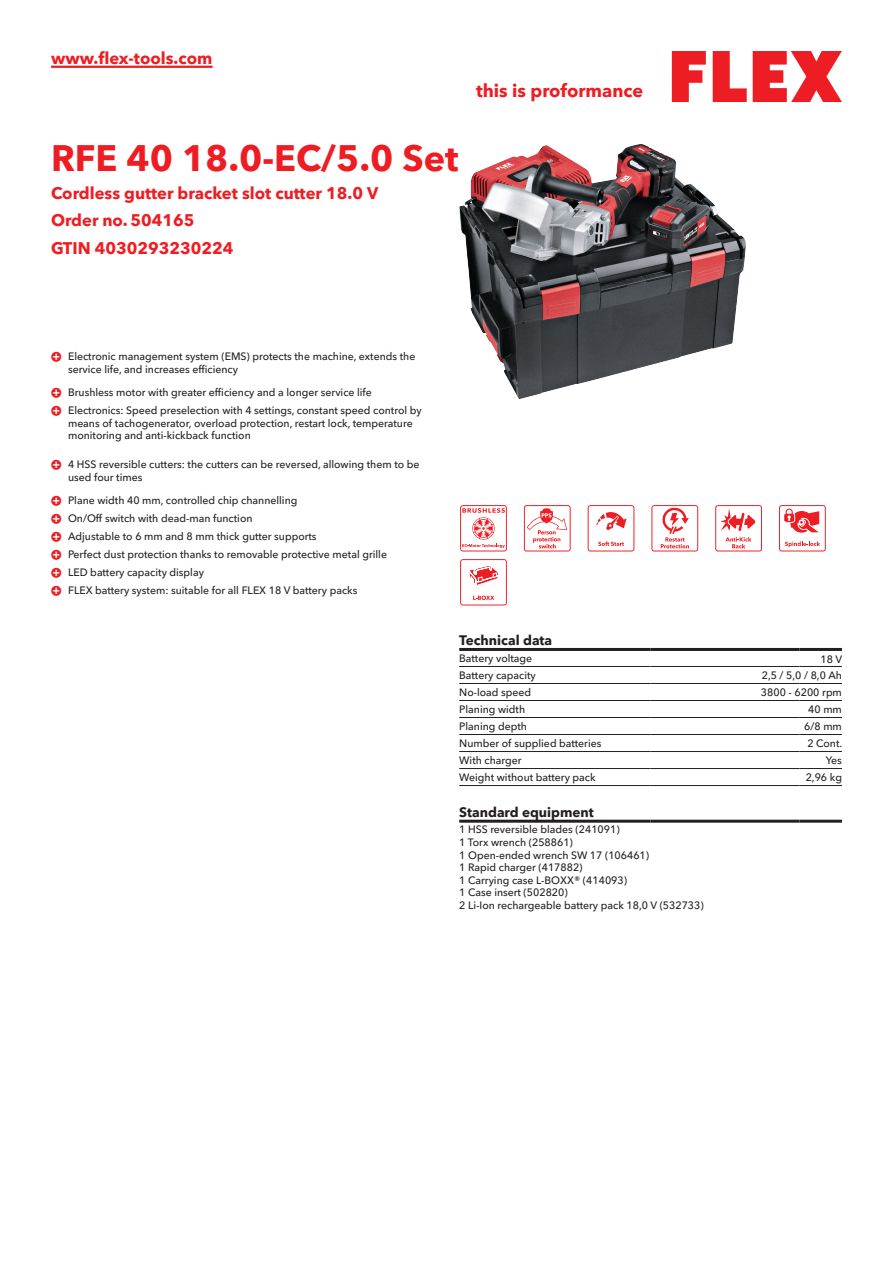
<style>
.page{position:relative;width:893px;height:1263px;background:#fff}
.page>*{position:absolute;margin:0;border:0;box-sizing:border-box;transform-origin:0 0}
.CB_AF_Product-name{font:700 36px "Avenir Next W1 G";color:#ee1d23}
.t1{font:700 18px "Avenir Next W1 G";color:#ee1d23}
.CB_AF_Product-short{font:700 16.5px "Avenir Next W1 G";color:#ee1d23}
.CB_AF_Order-number{font:700 16.5px "Avenir Next W1 G";color:#ee1d23}
.CB_AF_Table-headline{font:700 13.5px "Avenir Next W1 G";color:#231f20}
.CB_AF_Table-specific{font:500 10.5px/12.6px "Avenir Next W1 G";color:#231f20}
</style>
<div class="page">
<svg style="left:672px;top:51px;width:34px;height:51px"></svg>
<svg style="left:713px;top:51px;width:34px;height:51px"></svg>
<svg style="left:753px;top:51px;width:89px;height:51px"></svg>
<hr style="left:51px;top:66px;width:162px;height:2px;background:#ee1d23">
<img style="left:459px;top:144px;width:287px;height:255px">
<hr style="left:459px;top:666px;width:192px;height:1px;background:#231f20">
<hr style="left:651px;top:666px;width:148px;height:1px;background:#231f20">
<hr style="left:799px;top:666px;width:43px;height:1px;background:#231f20">
<hr style="left:459px;top:683px;width:192px;height:1px;background:#231f20">
<hr style="left:651px;top:683px;width:148px;height:1px;background:#231f20">
<hr style="left:799px;top:683px;width:43px;height:1px;background:#231f20">
<hr style="left:459px;top:700px;width:192px;height:1px;background:#231f20">
<hr style="left:651px;top:700px;width:148px;height:1px;background:#231f20">
<hr style="left:799px;top:700px;width:43px;height:1px;background:#231f20">
<hr style="left:459px;top:717px;width:192px;height:1px;background:#231f20">
<hr style="left:651px;top:717px;width:148px;height:1px;background:#231f20">
<hr style="left:799px;top:717px;width:43px;height:1px;background:#231f20">
<hr style="left:459px;top:734px;width:192px;height:1px;background:#231f20">
<hr style="left:651px;top:734px;width:148px;height:1px;background:#231f20">
<hr style="left:799px;top:734px;width:43px;height:1px;background:#231f20">
<hr style="left:459px;top:751px;width:192px;height:1px;background:#231f20">
<hr style="left:651px;top:751px;width:148px;height:1px;background:#231f20">
<hr style="left:799px;top:751px;width:43px;height:1px;background:#231f20">
<hr style="left:459px;top:768px;width:192px;height:1px;background:#231f20">
<hr style="left:651px;top:768px;width:148px;height:1px;background:#231f20">
<hr style="left:799px;top:768px;width:43px;height:1px;background:#231f20">
<hr style="left:459px;top:785px;width:192px;height:1px;background:#231f20">
<hr style="left:651px;top:785px;width:148px;height:1px;background:#231f20">
<hr style="left:799px;top:785px;width:43px;height:1px;background:#231f20">
<hr style="left:459px;top:648px;width:192px;height:3px;background:#231f20">
<hr style="left:651px;top:648px;width:148px;height:3px;background:#231f20">
<hr style="left:799px;top:648px;width:43px;height:3px;background:#231f20">
<hr style="left:459px;top:820px;width:192px;height:3px;background:#231f20">
<hr style="left:651px;top:820px;width:148px;height:3px;background:#231f20">
<hr style="left:799px;top:820px;width:43px;height:3px;background:#231f20">
<svg style="left:460px;top:505px;width:47px;height:46px"></svg>
<svg style="left:524px;top:505px;width:47px;height:46px"></svg>
<svg style="left:588px;top:505px;width:46px;height:46px"></svg>
<svg style="left:651px;top:505px;width:47px;height:46px"></svg>
<svg style="left:715px;top:505px;width:47px;height:46px"></svg>
<svg style="left:779px;top:505px;width:47px;height:46px"></svg>
<svg style="left:460px;top:559px;width:47px;height:46px"></svg>
<h3 class="CB_AF_Product-short" style="left:51px;top:45px;width:163px">www.flex-tools.com</h3>
<p class="CB_AF_Product-name" style="left:51px;top:130px;width:409px">RFE 40 18.0-EC/5.0 Set</p>
<p class="CB_AF_Product-short" style="left:51px;top:180px;width:329px">Cordless gutter bracket slot cutter 18.0 V</p>
<p class="CB_AF_Order-number" style="left:51px;top:207px;width:145px">Order no. 504165</p>
<p class="CB_AF_Order-number" style="left:51px;top:235px;width:184px">GTIN 4030293230224</p>
<h2 class="t1" style="left:476px;top:77px;width:169px">this is proformance</h2>
<p class="CB_AF_Table-specific" style="left:68px;top:349px;width:349px">Electronic management system (EMS) protects the machine, extends the service life, and increases efficiency</p>
<p class="CB_AF_Table-specific" style="left:68px;top:385px;width:305px">Brushless motor with greater efficiency and a longer service life</p>
<p class="CB_AF_Table-specific" style="left:68px;top:403px;width:355px">Electronics: Speed preselection with 4 settings, constant speed control by means of tachogenerator, overload protection, restart lock, temperature monitoring and anti-kickback function</p>
<p class="CB_AF_Table-specific" style="left:68px;top:457px;width:353px">4 HSS reversible cutters: the cutters can be reversed, allowing them to be used four times</p>
<p class="CB_AF_Table-specific" style="left:68px;top:493px;width:231px">Plane width 40 mm, controlled chip channelling</p>
<p class="CB_AF_Table-specific" style="left:68px;top:511px;width:186px">On/Off switch with dead-man function</p>
<p class="CB_AF_Table-specific" style="left:68px;top:529px;width:250px">Adjustable to 6 mm and 8 mm thick gutter supports</p>
<p class="CB_AF_Table-specific" style="left:68px;top:547px;width:320px">Perfect dust protection thanks to removable protective metal grille</p>
<p class="CB_AF_Table-specific" style="left:68px;top:565px;width:137px">LED battery capacity display</p>
<p class="CB_AF_Table-specific" style="left:68px;top:583px;width:291px">FLEX battery system: suitable for all FLEX 18 V battery packs</p>
<p class="CB_AF_Table-headline" style="left:459px;top:630px;width:94px">Technical data</p>
<p class="CB_AF_Table-specific" style="left:459px;top:651px;width:75px">Battery voltage</p>
<p class="CB_AF_Table-specific" style="left:820px;top:652px;width:23px">18 V</p>
<p class="CB_AF_Table-specific" style="left:459px;top:668px;width:78px">Battery capacity</p>
<p class="CB_AF_Table-specific" style="left:762px;top:668px;width:82px">2,5 / 5,0 / 8,0 Ah</p>
<p class="CB_AF_Table-specific" style="left:459px;top:685px;width:74px">No-load speed</p>
<p class="CB_AF_Table-specific" style="left:761px;top:685px;width:82px">3800 - 6200 rpm</p>
<p class="CB_AF_Table-specific" style="left:459px;top:702px;width:67px">Planing width</p>
<p class="CB_AF_Table-specific" style="left:808px;top:702px;width:35px">40 mm</p>
<p class="CB_AF_Table-specific" style="left:459px;top:719px;width:69px">Planing depth</p>
<p class="CB_AF_Table-specific" style="left:804px;top:719px;width:39px">6/8 mm</p>
<p class="CB_AF_Table-specific" style="left:459px;top:736px;width:144px">Number of supplied batteries</p>
<p class="CB_AF_Table-specific" style="left:807px;top:736px;width:36px">2 Cont.</p>
<p class="CB_AF_Table-specific" style="left:459px;top:753px;width:64px">With charger</p>
<p class="CB_AF_Table-specific" style="left:826px;top:753px;width:18px">Yes</p>
<p class="CB_AF_Table-specific" style="left:459px;top:770px;width:138px">Weight without battery pack</p>
<p class="CB_AF_Table-specific" style="left:806px;top:770px;width:38px">2,96 kg</p>
<p class="CB_AF_Table-headline" style="left:459px;top:801px;width:136px">Standard equipment</p>
<p class="CB_AF_Table-specific" style="left:459px;top:822px;width:246px">1 HSS reversible blades (241091)<br>1 Torx wrench (258861)<br>1 Open-ended wrench SW 17 (106461)<br>1 Rapid charger (417882)<br>1 Carrying case L-BOXX® (414093)<br>1 Case insert (502820)<br>2 Li-Ion rechargeable battery pack 18,0 V (532733)</p>
</div>
